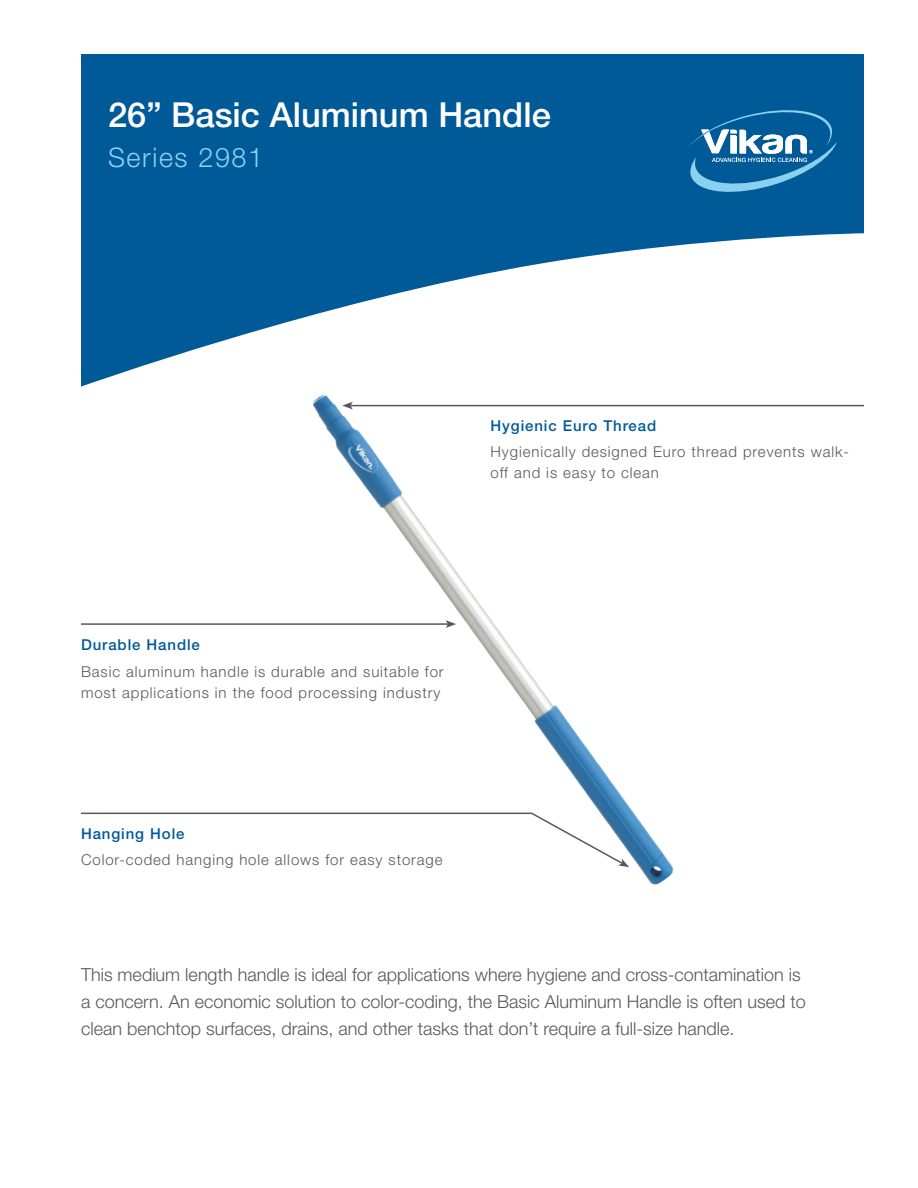
<style>
.page{position:relative;width:918px;height:1188px;background:#fff}
.page>*{position:absolute;margin:0;border:0;box-sizing:border-box;transform-origin:0 0}
.t1{font:500 34.5px "Helvetica Neue LT Std";color:#fff}
.t2{font:300 27px "Helvetica Neue LT Std";letter-spacing:.06em;color:#8ad0f1}
.t3{font:300 18px/27px "Helvetica Neue LT Std";color:#57585a}
.Paragraph_Style_2{font:300 15px/21px "Helvetica Neue LT Std";letter-spacing:.06em;color:#57585a}
.Paragraph_Style_1{font:300 15px/21px "Helvetica Neue LT Std";letter-spacing:.06em;color:#57585a}
.Paragraph_Style_1-2{font:500 15px "Helvetica Neue LT Std";letter-spacing:.06em;color:#005a97}
</style>
<div class="page">
<svg style="left:81px;top:54px;width:783px;height:333px;fill:#005a97"></svg>
<svg style="left:688px;top:110px;width:149px;height:82px;background:#2e7bad"></svg>
<img style="left:287px;top:367px;width:407px;height:518px">
<svg style="left:81px;top:812px;width:548px;height:55px"></svg>
<hr style="left:81px;top:623px;width:367px;height:2px;background:#57585a">
<svg style="left:446px;top:620px;width:10px;height:8px"></svg>
<hr style="left:350px;top:405px;width:514px;height:1px;background:#57585a">
<svg style="left:342px;top:402px;width:11px;height:7px"></svg>
<p class="t1" style="left:108px;top:94px;width:444px">26” Basic Aluminum Handle</p>
<p class="t2" style="left:108px;top:141px;width:157px">Series 2981</p>
<p class="Paragraph_Style_1-2" style="left:490px;top:416px;width:167px">Hygienic Euro Thread</p>
<p class="Paragraph_Style_1" style="left:490px;top:441px;width:360px">Hygienically designed Euro thread prevents walk&shy;off and is easy to clean</p>
<p class="Paragraph_Style_1-2" style="left:81px;top:636px;width:120px">Durable Handle</p>
<p class="Paragraph_Style_2" style="left:81px;top:661px;width:364px">Basic aluminum handle is durable and suitable for most applications in the food processing industry</p>
<p class="Paragraph_Style_1-2" style="left:81px;top:824px;width:105px">Hanging Hole</p>
<p class="Paragraph_Style_2" style="left:81px;top:849px;width:363px">Color-coded hanging hole allows for easy storage</p>
<p class="t3" style="left:81px;top:960px;width:726px">This medium length handle is ideal for applications where hygiene and cross-contamination is a concern. An economic solution to color-coding, the Basic Aluminum Handle is often used to clean benchtop surfaces, drains, and other tasks that don’t require a full-size handle.</p>
</div>
